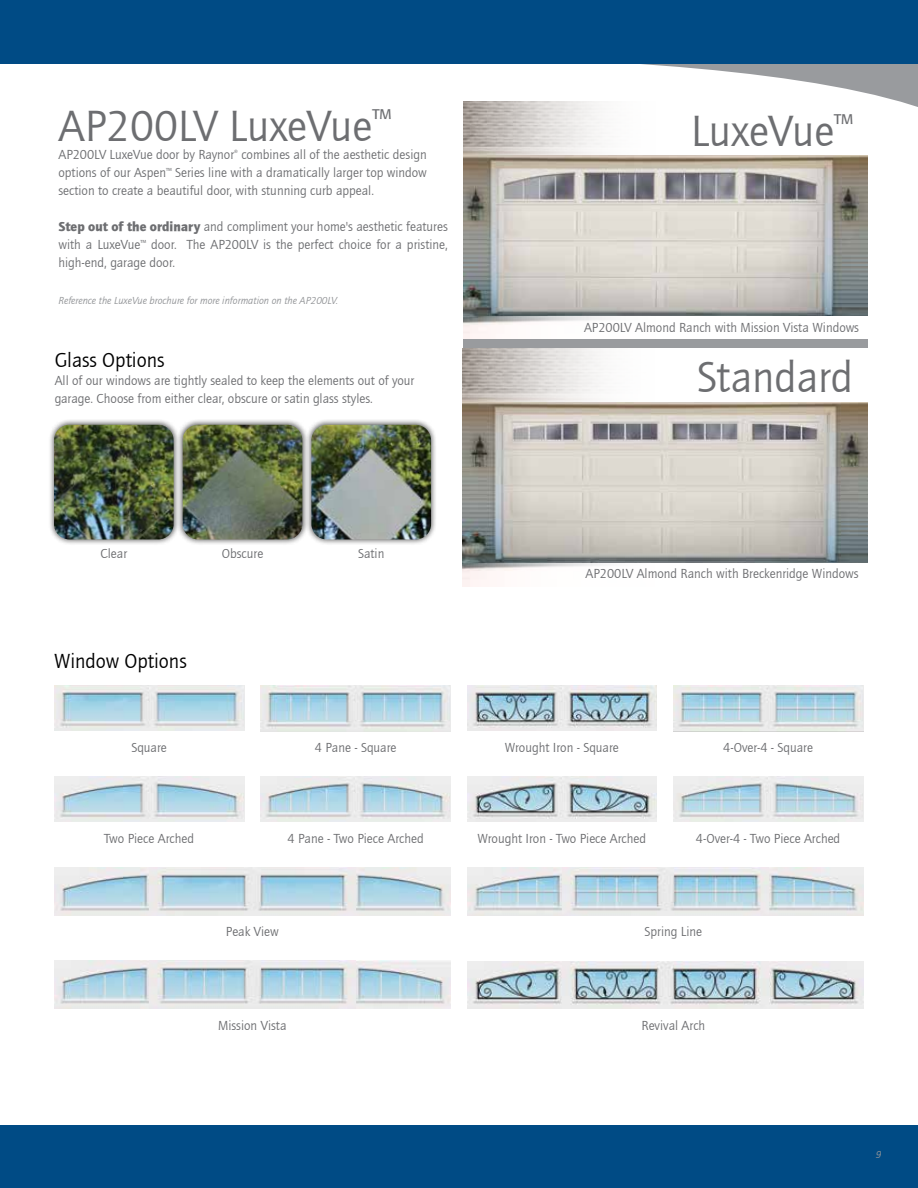
<style>
.page{position:relative;width:918px;height:1188px;background:#fff}
.page>*{position:absolute;margin:0;border:0;box-sizing:border-box;transform-origin:0 0}
.t1{font:45px "Quay Sans ITCTT Book";color:#6d6e71}
.t2{font:21px "Quay Sans ITCTT Book";color:#000}
.t3{font:13.5px/18px "Quay Sans ITCTT Book";color:#6d6e71;text-align:justify}
.t4{font:italic 10.5px "Quay Sans ITCTT Book";color:#939598}
.s1{font-family:"Quay Sans ITCTT Black"}
</style>
<div class="page">
<div style="left:0;top:1125px;width:918px;height:63px;background:#004b85"></div>
<img style="left:54px;top:686px;width:190px;height:45px">
<img style="left:261px;top:685px;width:190px;height:46px">
<img style="left:467px;top:685px;width:190px;height:46px">
<img style="left:673px;top:685px;width:190px;height:46px">
<img style="left:54px;top:776px;width:190px;height:46px">
<img style="left:261px;top:776px;width:190px;height:46px">
<img style="left:467px;top:776px;width:190px;height:46px">
<img style="left:673px;top:776px;width:190px;height:46px">
<img style="left:54px;top:867px;width:397px;height:48px">
<img style="left:467px;top:867px;width:397px;height:48px">
<img style="left:54px;top:961px;width:397px;height:48px">
<img style="left:467px;top:961px;width:397px;height:47px">
<div style="left:48px;top:419px;width:132px;height:126px;background:#000;opacity:.75"></div>
<img style="left:54px;top:425px;width:120px;height:114px">
<div style="left:177px;top:419px;width:131px;height:126px;background:#000;opacity:.75"></div>
<img style="left:183px;top:425px;width:119px;height:114px">
<div style="left:305px;top:419px;width:132px;height:126px;background:#000;opacity:.75"></div>
<img style="left:311px;top:425px;width:120px;height:114px">
<svg style="left:463px;top:64px;width:455px;height:43px"></svg>
<div style="left:0;top:0;width:918px;height:64px;background:#004b85"></div>
<img style="left:463px;top:155px;width:405px;height:162px">
<svg style="left:463px;top:317px;width:110px;height:23px;fill:#fef7f6"></svg>
<div style="left:573px;top:310px;width:297px;height:34px;background:#fff;opacity:.75"></div>
<svg style="left:463px;top:102px;width:405px;height:53px"></svg>
<div style="left:682px;top:102px;width:183px;height:57px;background:#fff"></div>
<img style="left:463px;top:402px;width:404px;height:161px">
<svg style="left:463px;top:563px;width:111px;height:23px"></svg>
<div style="left:574px;top:557px;width:296px;height:35px;background:#fff;opacity:.75"></div>
<svg style="left:463px;top:348px;width:140px;height:54px"></svg>
<div style="left:687px;top:347px;width:175px;height:58px;background:#fff"></div>
<div style="left:463px;top:340px;width:405px;height:8px;background:#999b9e"></div>
<h1 class="t1" style="left:59px;top:102px;width:334px">AP200LV LuxeVue<sup>™</sup></h1>
<p class="t3" style="left:58px;top:146px;width:370px">AP200LV LuxeVue door by Raynor<sup>®</sup> combines all of the aesthetic design options of our Aspen<sup>™</sup> Series line with a dramatically larger top window section to create a beautiful door, with stunning curb appeal.</p>
<p class="t3" style="left:58px;top:218px;width:391px"><span class="s1">Step out of the ordinary</span> and compliment your home's aesthetic features with a LuxeVue<sup>™</sup> door. The AP200LV is the perfect choice for a pristine, high-end, garage door.</p>
<p class="t4" style="left:58px;top:294px;width:281px">Reference the LuxeVue brochure for more information on the AP200LV.</p>
<h2 class="t2" style="left:55px;top:348px;width:111px">Glass Options</h2>
<p class="t3" style="left:55px;top:371px;width:361px">All of our windows are tightly sealed to keep the elements out of your garage. Choose from either clear, obscure or satin glass styles.</p>
<h1 class="t1" style="left:691px;top:107px;width:164px">LuxeVue<sup>™</sup></h1>
<p class="t3" style="left:584px;top:319px;width:277px">AP200LV Almond Ranch with Mission Vista Windows</p>
<h1 class="t1" style="left:697px;top:352px;width:157px">Standard</h1>
<p class="t3" style="left:100px;top:544px;width:28px">Clear</p>
<p class="t3" style="left:222px;top:544px;width:43px">Obscure</p>
<p class="t3" style="left:358px;top:544px;width:28px">Satin</p>
<h2 class="t2" style="left:54px;top:649px;width:134px">Window Options</h2>
<p class="t3" style="left:586px;top:565px;width:275px">AP200LV Almond Ranch with Breckenridge Windows</p>
<p class="t3" style="left:131px;top:739px;width:37px">Square</p>
<p class="t3" style="left:315px;top:739px;width:83px">4 Pane - Square</p>
<p class="t3" style="left:505px;top:739px;width:115px">Wrought Iron - Square</p>
<p class="t3" style="left:723px;top:739px;width:91px">4-Over-4 - Square</p>
<p class="t3" style="left:104px;top:829px;width:92px">Two Piece Arched</p>
<p class="t3" style="left:288px;top:829px;width:138px">4 Pane - Two Piece Arched</p>
<p class="t3" style="left:478px;top:829px;width:170px">Wrought Iron - Two Piece Arched</p>
<p class="t3" style="left:696px;top:829px;width:146px">4-Over-4 - Two Piece Arched</p>
<p class="t3" style="left:226px;top:923px;width:54px">Peak View</p>
<p class="t3" style="left:645px;top:923px;width:59px">Spring Line</p>
<p class="t3" style="left:218px;top:1017px;width:70px">Mission Vista</p>
<p class="t3" style="left:642px;top:1017px;width:65px">Revival Arch</p>
<p class="t4" style="left:873px;top:1149px;width:9px">99</p>
</div>
